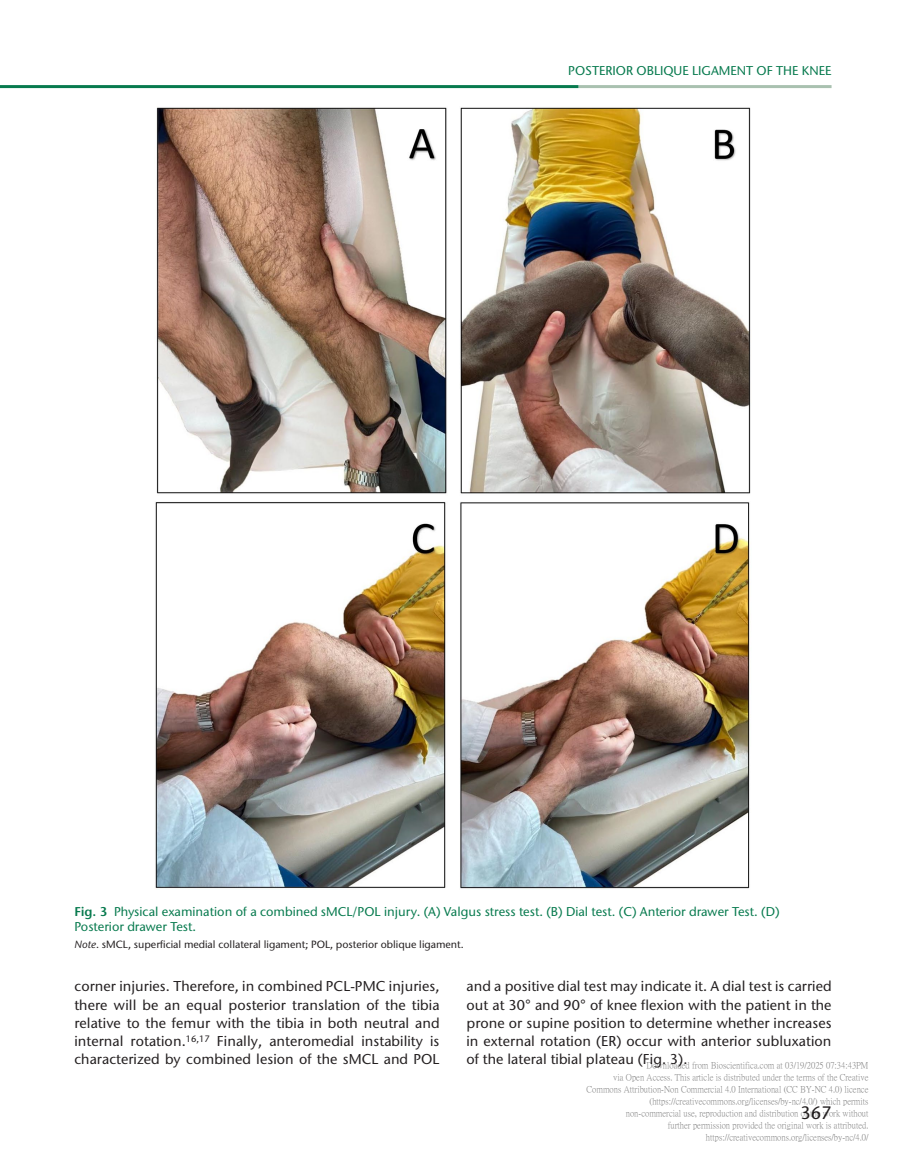
<style>
.page{position:relative;width:906px;height:1170px;background:#fff}
.page>*{position:absolute;margin:0;border:0;box-sizing:border-box;transform-origin:0 0}
.t1{font:500 18px "Stone Sans ITC Pro";color:#231f20}
.t2{font:500 14.25px/18px "Stone Sans ITC Pro";letter-spacing:.005em;color:#231f20;text-align:justify}
.t3{font:500 12.75px/15px "Stone Sans ITC Pro";color:#077a4e}
.t4{font:500 10.5px "Stone Sans ITC Pro";color:#231f20}
.t5{font:9px/12px "P Ming Li U";color:rgb(0 0 0/.5);text-align:right}
.s1{font-weight:600}
.s2{font-style:italic}
</style>
<div class="page">
<hr style="left:578px;top:85px;width:253px;height:3px;background:#a9c1b0">
<hr style="left:0;top:85px;width:578px;height:3px;background:#077a4e">
<img style="left:155px;top:107px;width:596px;height:782px">
<p class="t3" style="left:568px;top:63px;width:15px">Posterior</p>
<p class="t3" style="left:636px;top:63px;width:8px">obli</p>
<p class="t3" style="left:663px;top:63px;width:38px">que ligament</p>
<p class="t3" style="left:756px;top:63px;width:28px">of the</p>
<p class="t3" style="left:802px;top:63px;width:9px">knee</p>
<p class="t3" style="left:74px;top:904px;width:706px"><span class="s1">Fig. 3</span> Physical examination of a combined sMCL/POL injury. (A) Valgus stress test. (B) Dial test. (C) Anterior drawer Test. (D)<br>Posterior drawer Test.</p>
<p class="t4" style="left:74px;top:937px;width:391px"><span class="s2">Note</span>. sMCL, superficial medial collateral ligament; POL, posterior oblique ligament.</p>
<p class="t2" style="left:74px;top:977px;width:366px">corner injuries. Therefore, in combined PCL-PMC injuries, there will be an equal posterior translation of the tibia relative to the femur with the tibia in both neutral and internal rotation.<sup>16,17</sup> Finally, anteromedial instability is characterized by combined lesion of the sMCL and POL</p>
<p class="t2" style="left:466px;top:977px;width:366px">and a positive dial test may indicate it. A dial test is carried out at 30° and 90° of knee flexion with the patient in the prone or supine position to determine whether increases in external rotation (ER) occur with anterior subluxation of the lateral tibial plateau (Fig. 3).</p>
<p class="t5" style="left:586px;top:1059px;width:283px">Downloaded from Bioscientifica.com at 03/19/2025 07:34:43PM<br>via Open Access. This article is distributed under the terms of the Creative Commons Attribution-Non Commercial 4.0 International (CC BY-NC 4.0) licence (https://creativecommons.org/licenses/by-nc/4.0/) which permits<br>non-commercial use, reproduction and distribution of the work without<br>further permission provided the original work is attributed. https://creativecommons.org/licenses/by-nc/4.0/</p>
<p class="t1" style="left:800px;top:1101px;width:32px">367</p>
</div>
